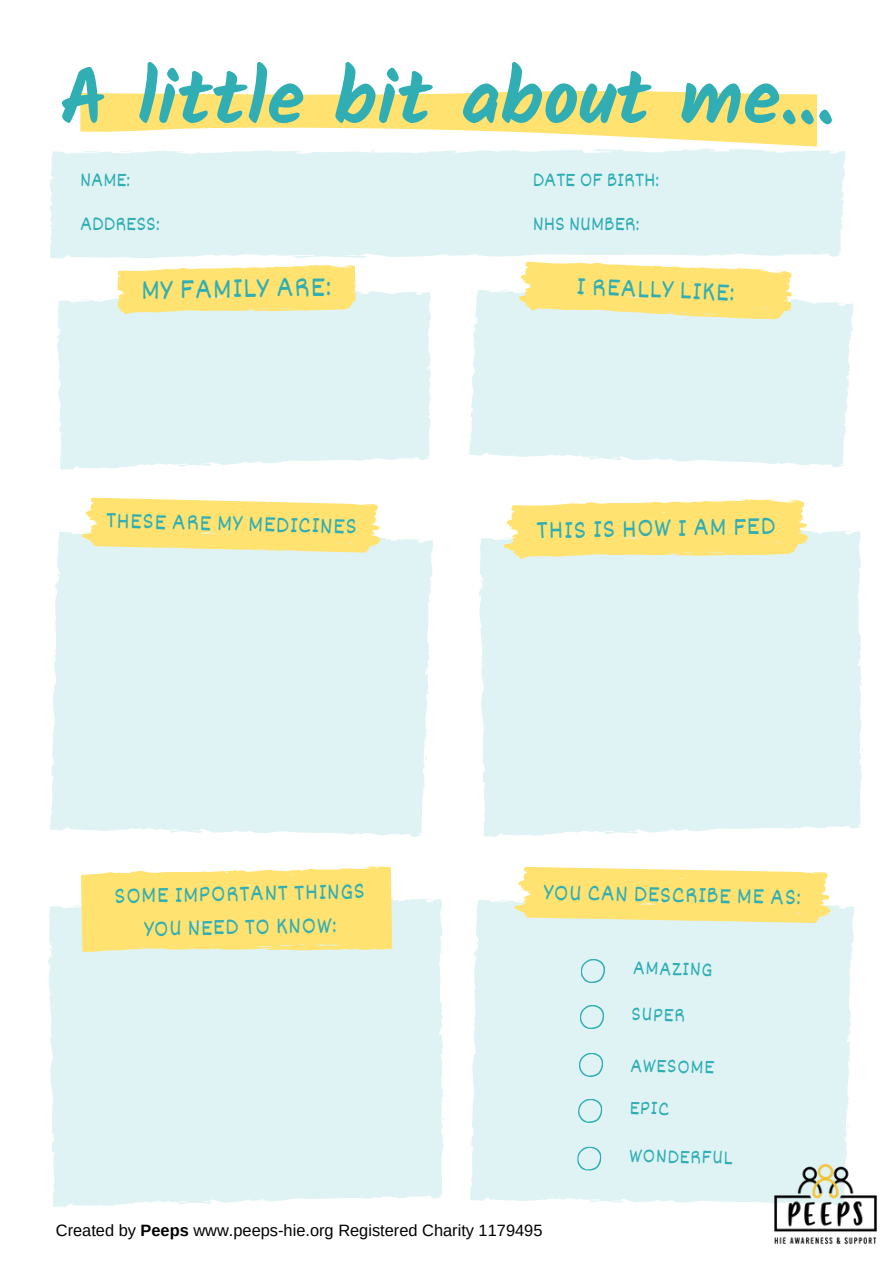
<style>
.page{position:relative;width:894px;height:1264px;background:#fff}
.page>*{position:absolute;margin:0;border:0;box-sizing:border-box;transform-origin:0 0}
.t1{font:700 76.65px "Kalam";color:#30aeb4}
.t2{font:30px "Dekko";color:#30aeb4}
.t3{font:27.3px "Dekko";color:#30aeb4}
.t4{font:27px "Dekko";color:#30aeb4}
.t5{font:24px "Dekko";color:#30aeb4}
.t6{font:21px "Dekko";color:#30aeb4}
.t7{font:16.35px "Arimo";color:#000}
.s1{font-weight:700}
</style>
<div class="page">
<svg style="left:80px;top:90px;width:736px;height:57px"></svg>
<div style="left:57px;top:291px;width:375px;height:179px;background:#e0f3f4"></div>
<div style="left:50px;top:532px;width:383px;height:305px;background:#e0f3f4"></div>
<svg style="left:81px;top:497px;width:301px;height:56px;background:#fce689"></svg>
<div style="left:479px;top:531px;width:384px;height:306px;background:#e0f3f4"></div>
<svg style="left:502px;top:499px;width:306px;height:60px;background:#fce587"></svg>
<div style="left:48px;top:898px;width:396px;height:309px;background:#e0f3f4"></div>
<div style="left:470px;top:900px;width:384px;height:303px;background:#e0f3f4"></div>
<svg style="left:513px;top:866px;width:318px;height:57px;background:#fde586"></svg>
<svg style="left:81px;top:866px;width:311px;height:89px;background:#fce480"></svg>
<svg style="left:469px;top:290px;width:385px;height:177px;background:#e2f4f4"></svg>
<svg style="left:117px;top:265px;width:239px;height:50px;background:#fce585"></svg>
<svg style="left:518px;top:261px;width:274px;height:59px;background:#fbe78f"></svg>
<svg style="left:49px;top:148px;width:796px;height:111px;background:#e2f3f4"></svg>
<svg style="left:580px;top:958px;width:25px;height:25px"></svg>
<svg style="left:579px;top:1004px;width:25px;height:25px"></svg>
<svg style="left:578px;top:1052px;width:25px;height:25px"></svg>
<svg style="left:577px;top:1098px;width:25px;height:25px"></svg>
<svg style="left:576px;top:1146px;width:25px;height:24px"></svg>
<img style="left:757px;top:1150px;width:120px;height:95px">
<p class="t1" style="left:59px;top:53px;width:776px">A little bit about me...</p>
<p class="t6" style="left:80px;top:167px;width:52px">NAME:</p>
<p class="t6" style="left:532px;top:167px;width:128px">DATE OF BIRTH:</p>
<p class="t6" style="left:80px;top:210px;width:81px">ADDRESS:</p>
<p class="t6" style="left:532px;top:210px;width:108px">NHS NUMBER:</p>
<p class="t2" style="left:141px;top:271px;width:191px;rotate:-1deg">MY FAMILY ARE:</p>
<p class="t3" style="left:577px;top:269px;width:160px;rotate:2deg">I REALLY LIKE:</p>
<p class="t5" style="left:106px;top:506px;width:252px;rotate:1deg">THESE ARE MY MEDICINES</p>
<p class="t4" style="left:536px;top:513px;width:240px;rotate:-1deg">THIS IS HOW I AM FED</p>
<p class="t5" style="left:114px;top:880px;width:252px;rotate:-1deg">SOME IMPORTANT THINGS</p>
<p class="t5" style="left:544px;top:877px;width:258px;rotate:1deg">YOU CAN DESCRIBE ME AS:</p>
<p class="t5" style="left:144px;top:913px;width:194px;rotate:-1deg">YOU NEED TO KNOW:</p>
<p class="t7" style="left:56px;top:1221px;width:488px">Created by <span class="s1">Peeps</span> www.peeps-hie.org Registered Charity 1179495</p>
<p class="t6" style="left:633px;top:954px;width:81px;rotate:1deg">AMAZING</p>
<p class="t6" style="left:631px;top:1000px;width:55px;rotate:1deg">SUPER</p>
<p class="t6" style="left:630px;top:1052px;width:86px;rotate:1deg">AWESOME</p>
<p class="t6" style="left:629px;top:1094px;width:41px;rotate:1deg">EPIC</p>
<p class="t6" style="left:629px;top:1142px;width:105px;rotate:1deg">WONDERFUL</p>
</div>
